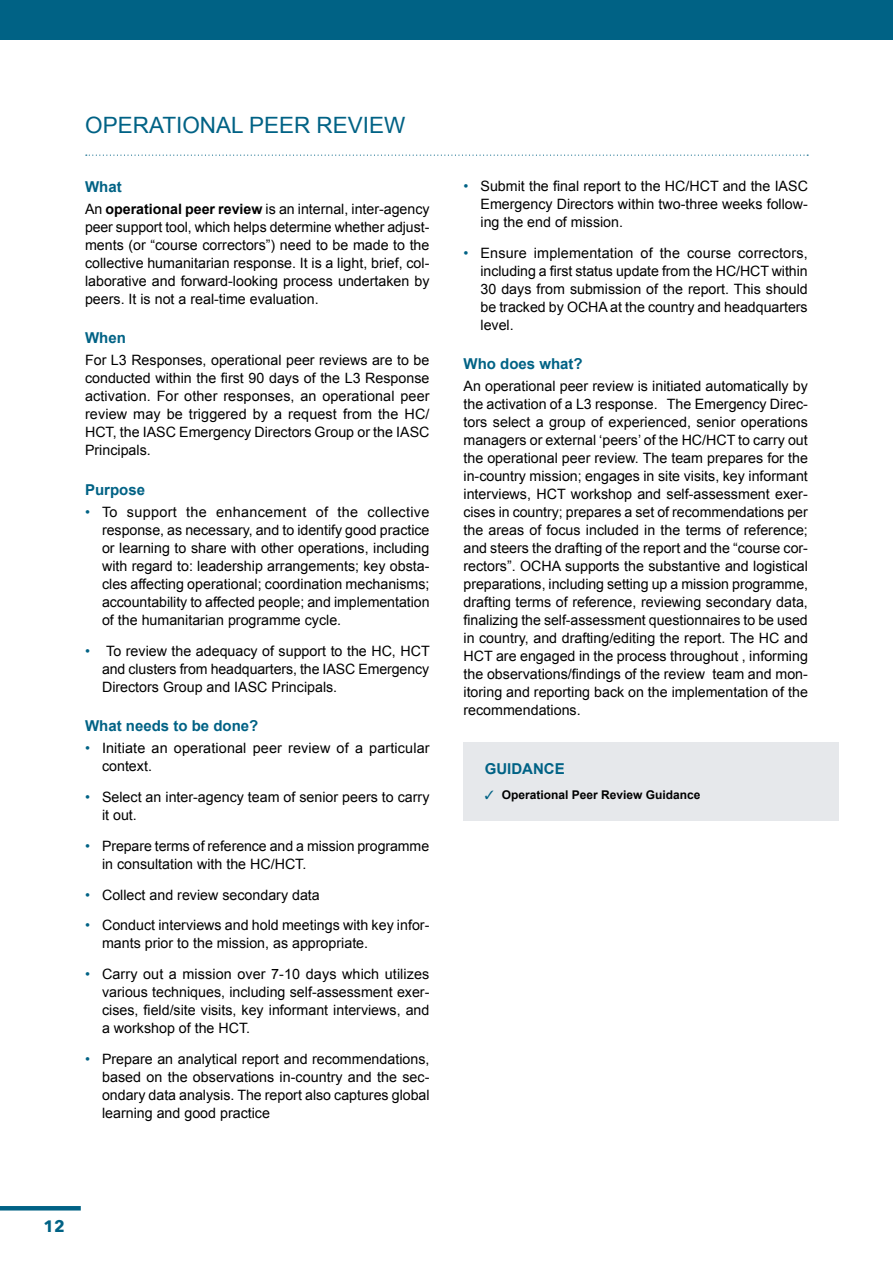
<style>
.page{position:relative;width:893px;height:1263px;background:#fff}
.page>*{position:absolute;margin:0;border:0;box-sizing:border-box;transform-origin:0 0}
.t1{font:22.5px "Arial";color:#006285}
.t2{font:700 16.5px "Avenir Next";color:#006285}
.t3{font:700 15px "Arial";color:#006285}
.t4{font:14.25px/18px "Arial";color:#000;text-align:justify}
.t5{font:700 12px "Arial";color:#000}
.s1{font-weight:700}
.s2{color:#006285}
</style>
<div class="page">
<div style="left:0;top:0;width:893px;height:40px;background:#006285"></div>
<hr style="left:0;top:1206px;width:81px;height:4px;background:#006285">
<svg style="left:86px;top:155px;width:722px;height:1px"></svg>
<div style="left:463px;top:742px;width:376px;height:78px;background:#e6e8eb"></div>
<h1 class="t1" style="left:85px;top:111px;width:322px">OPERATIONAL PEER REVIEW</h1>
<p class="t3" style="left:85px;top:176px;width:38px">What</p>
<p class="t4" style="left:85px;top:200px;width:346px">An <span class="s1">operational peer review</span> is an internal, inter-agency peer support tool, which helps determine whether adjust&shy;ments (or “course correctors”) need to be made to the collective humanitarian response. It is a light, brief, col&shy;laborative and forward-looking process undertaken by peers. It is not a real-time evaluation.</p>
<p class="t3" style="left:85px;top:328px;width:42px">When</p>
<p class="t4" style="left:85px;top:352px;width:346px">For L3 Responses, operational peer reviews are to be conducted within the first 90 days of the L3 Response activation. For other responses, an operational peer review may be triggered by a request from the HC/ HCT, the IASC Emergency Directors Group or the IASC Principals.</p>
<p class="t3" style="left:85px;top:479px;width:62px">Purpose</p>
<p class="t4" style="left:102px;top:503px;width:329px;text-indent:-17px"><span class="s2">•</span> To support the enhancement of the collective response, as necessary, and to identify good practice or learning to share with other operations, including with regard to: leadership arrangements; key obsta&shy;cles affecting operational; coordination mechanisms; accountability to affected people; and implementation of the humanitarian programme cycle.</p>
<p class="t4" style="left:102px;top:642px;width:329px;text-indent:-17px"><span class="s2">•</span> To review the adequacy of support to the HC, HCT and clusters from headquarters, the IASC Emergency Directors Group and IASC Principals.</p>
<p class="t3" style="left:85px;top:716px;width:175px">What needs to be done?</p>
<p class="t4" style="left:102px;top:739px;width:329px;text-indent:-17px"><span class="s2">•</span> Initiate an operational peer review of a particular context.</p>
<p class="t4" style="left:102px;top:788px;width:329px;text-indent:-17px"><span class="s2">•</span> Select an inter-agency team of senior peers to carry it out.</p>
<p class="t4" style="left:102px;top:837px;width:329px;text-indent:-17px"><span class="s2">•</span> Prepare terms of reference and a mission programme in consultation with the HC/HCT.</p>
<p class="t4" style="left:85px;top:886px;width:236px"><span class="s2">•</span> Collect and review secondary data</p>
<p class="t4" style="left:102px;top:916px;width:329px;text-indent:-17px"><span class="s2">•</span> Conduct interviews and hold meetings with key infor&shy;mants prior to the mission, as appropriate.</p>
<p class="t4" style="left:102px;top:965px;width:329px;text-indent:-17px"><span class="s2">•</span> Carry out a mission over 7-10 days which utilizes various techniques, including self-assessment exer&shy;cises, field/site visits, key informant interviews, and a workshop of the HCT.</p>
<p class="t4" style="left:102px;top:1050px;width:329px;text-indent:-17px"><span class="s2">•</span> Prepare an analytical report and recommendations, based on the observations in-country and the sec&shy;ondary data analysis. The report also captures global learning and good practice</p>
<p class="t4" style="left:480px;top:177px;width:329px;text-indent:-17px"><span class="s2">•</span> Submit the final report to the HC/HCT and the IASC Emergency Directors within two-three weeks follow&shy;ing the end of mission.</p>
<p class="t4" style="left:480px;top:244px;width:329px;text-indent:-17px"><span class="s2">•</span> Ensure implementation of the course correctors, including a first status update from the HC/HCT within 30 days from submission of the report. This should be tracked by OCHA at the country and headquarters level.</p>
<p class="t3" style="left:463px;top:354px;width:121px">Who does what?</p>
<p class="t4" style="left:463px;top:377px;width:346px">An operational peer review is initiated automatically by the activation of a L3 response. The Emergency Direc&shy;tors select a group of experienced, senior operations managers or external ‘peers’ of the HC/HCT to carry out the operational peer review. The team prepares for the in-country mission; engages in site visits, key informant interviews, HCT workshop and self-assessment exer&shy;cises in country; prepares a set of recommendations per the areas of focus included in the terms of reference; and steers the drafting of the report and the “course cor&shy;rectors”. OCHA supports the substantive and logistical preparations, including setting up a mission programme, drafting terms of reference, reviewing secondary data, finalizing the self-assessment questionnaires to be used in country, and drafting/editing the report. The HC and HCT are engaged in the process throughout , informing the observations/findings of the review team and mon&shy;itoring and reporting back on the implementation of the recommendations.</p>
<p class="t3" style="left:485px;top:759px;width:33px">Guidance</p>
<p class="t5" style="left:485px;top:787px;width:217px"><span class="s2">✓</span> Operational Peer Review Guidance</p>
<p class="t2" style="left:43px;top:1212px;width:23px">12</p>
</div>
